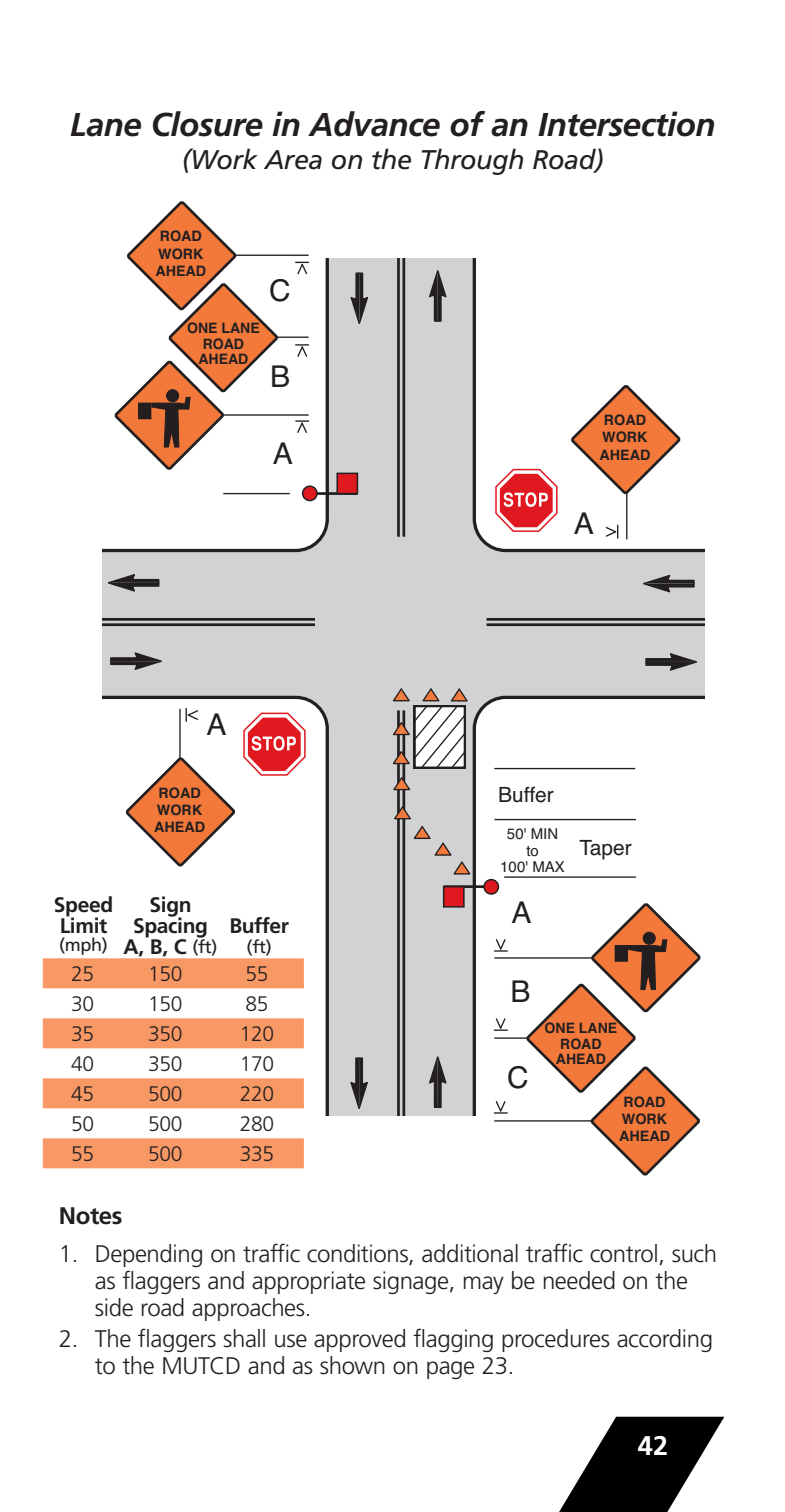
<style>
.page{position:relative;width:785px;height:1512px;background:#fff}
.page>*{position:absolute;margin:0;border:0;box-sizing:border-box;transform-origin:0 0}
.t1{font:italic 700 33px "Frutiger";letter-spacing:-.015em;color:#231f20}
.t2{font:30px "Helvetica";color:#231f20}
.t3{font:italic 27px "Frutiger";letter-spacing:-.015em;color:#231f20}
.t4{font:700 27px "Frutiger";color:#fff}
.t5{font:300 24px/27px "Frutiger";letter-spacing:-.015em;color:#231f20}
.t6{font:700 24px "Frutiger";letter-spacing:-.015em;color:#231f20}
.t7{font:300 21px "Frutiger";letter-spacing:-.015em;color:#231f20}
.t8{font:700 21px/21px "Frutiger";letter-spacing:-.015em;color:#231f20;text-align:center}
.t9{font:21px "Helvetica";color:#231f20}
.t10{font:18px "Frutiger";color:#231f20}
.t11{font:15px/16.5px "Helvetica";color:#231f20;text-align:center}
.t12{font:700 14.4px/17.1px "Helvetica";color:#231f20;text-align:center}
.s1{font-weight:700;font-size:21px}
</style>
<div class="page">
<svg style="left:559px;top:1417px;width:165px;height:95px"></svg>
<svg style="left:102px;top:254px;width:602px;height:869px"></svg>
<hr style="left:397px;top:255px;width:2px;height:282px;background:#231f20">
<hr style="left:402px;top:255px;width:3px;height:282px;background:#231f20">
<hr style="left:397px;top:710px;width:2px;height:410px;background:#231f20">
<hr style="left:402px;top:710px;width:3px;height:410px;background:#231f20">
<hr style="left:98px;top:618px;width:217px;height:3px;background:#231f20">
<hr style="left:98px;top:623px;width:217px;height:3px;background:#231f20">
<hr style="left:486px;top:618px;width:223px;height:3px;background:#231f20">
<hr style="left:486px;top:623px;width:223px;height:3px;background:#231f20">
<svg style="left:128px;top:202px;width:107px;height:107px;fill:#f3793b"></svg>
<div style="left:127px;top:201px;width:109px;height:110px;border:3px solid #231f20;border-radius:52px"></div>
<hr style="left:234px;top:255px;width:74px;height:1px;background:#231f20">
<svg style="left:170px;top:284px;width:106px;height:107px;fill:#f3793b"></svg>
<div style="left:168px;top:283px;width:110px;height:110px;border:3px solid #231f20;border-radius:52px"></div>
<hr style="left:276px;top:337px;width:32px;height:1px;background:#231f20">
<svg style="left:391px;top:776px;width:21px;height:15px"></svg>
<svg style="left:392px;top:805px;width:80px;height:70px;background:#c0bbba"></svg>
<svg style="left:604px;top:525px;width:14px;height:13px"></svg>
<svg style="left:185px;top:708px;width:14px;height:13px"></svg>
<svg style="left:295px;top:344px;width:13px;height:14px"></svg>
<svg style="left:295px;top:262px;width:13px;height:13px"></svg>
<svg style="left:591px;top:1068px;width:107px;height:106px;fill:#f3793b"></svg>
<div style="left:590px;top:1066px;width:109px;height:110px;border:3px solid #231f20;border-radius:52px"></div>
<svg style="left:127px;top:759px;width:107px;height:106px;fill:#f3793b"></svg>
<div style="left:125px;top:757px;width:110px;height:110px;border:3px solid #231f20;border-radius:52px"></div>
<svg style="left:572px;top:386px;width:106px;height:107px;fill:#f3793b"></svg>
<div style="left:570px;top:385px;width:110px;height:109px;border:3px solid #231f20;border-radius:52px"></div>
<hr style="left:494px;top:1120px;width:97px;height:2px;background:#231f20">
<svg style="left:494px;top:1100px;width:13px;height:14px"></svg>
<svg style="left:348px;top:1057px;width:21px;height:53px"></svg>
<svg style="left:427px;top:1055px;width:21px;height:54px"></svg>
<svg style="left:427px;top:269px;width:21px;height:53px"></svg>
<svg style="left:349px;top:272px;width:20px;height:53px"></svg>
<svg style="left:107px;top:573px;width:53px;height:20px"></svg>
<svg style="left:109px;top:651px;width:54px;height:20px"></svg>
<svg style="left:641px;top:573px;width:54px;height:21px"></svg>
<svg style="left:644px;top:652px;width:53px;height:20px"></svg>
<div style="left:302px;top:486px;width:15px;height:15px;background:#e01921;border-radius:50%"></div>
<div style="left:302px;top:485px;width:15px;height:16px;border:2px solid #231f20;border-radius:50%"></div>
<hr style="left:317px;top:492px;width:40px;height:3px;background:#231f20">
<div style="left:484px;top:880px;width:14px;height:14px;background:#e01921;border-radius:50%"></div>
<div style="left:483px;top:879px;width:16px;height:16px;border:2px solid #231f20;border-radius:50%"></div>
<hr style="left:443px;top:885px;width:41px;height:3px;background:#231f20">
<div style="left:443px;top:887px;width:20px;height:20px;background:#e01921"></div>
<div style="left:442px;top:886px;width:22px;height:22px;border:2px solid #231f20"></div>
<svg style="left:494px;top:938px;width:13px;height:14px"></svg>
<svg style="left:592px;top:904px;width:107px;height:107px;fill:#f3793b"></svg>
<div style="left:590px;top:903px;width:110px;height:110px;border:3px solid #231f20;border-radius:52px"></div>
<hr style="left:494px;top:957px;width:98px;height:2px;background:#231f20">
<svg style="left:628px;top:940px;width:38px;height:50px;background:#9a522f"></svg>
<div style="left:614px;top:946px;width:13px;height:15px;background:#231f20"></div>
<div style="left:614px;top:945px;width:13px;height:16px;border:1px solid #231f20"></div>
<div style="left:642px;top:932px;width:13px;height:12px;background:#231f20;border-radius:50%"></div>
<div style="left:642px;top:932px;width:13px;height:12px;border:1px solid #231f20;border-radius:50%"></div>
<svg style="left:295px;top:420px;width:13px;height:14px"></svg>
<svg style="left:116px;top:362px;width:107px;height:107px"></svg>
<div style="left:114px;top:360px;width:110px;height:110px;border:3px solid #231f20;border-radius:52px"></div>
<hr style="left:222px;top:414px;width:86px;height:2px;background:#231f20">
<hr style="left:223px;top:493px;width:66px;height:1px;background:#231f20">
<svg style="left:152px;top:397px;width:38px;height:50px;background:#9b522f"></svg>
<div style="left:138px;top:403px;width:13px;height:16px;background:#231f20"></div>
<div style="left:166px;top:390px;width:12px;height:12px;background:#231f20;border-radius:50%"></div>
<div style="left:166px;top:390px;width:13px;height:12px;border:1px solid #231f20;border-radius:50%"></div>
<hr style="left:494px;top:768px;width:140px;height:1px;background:#231f20">
<hr style="left:494px;top:819px;width:141px;height:1px;background:#231f20">
<hr style="left:504px;top:876px;width:131px;height:2px;background:#231f20">
<div style="left:337px;top:473px;width:20px;height:21px;background:#e01921"></div>
<div style="left:336px;top:473px;width:22px;height:21px;border:2px solid #231f20"></div>
<svg style="left:527px;top:985px;width:107px;height:107px;fill:#f3793b"></svg>
<div style="left:526px;top:983px;width:109px;height:110px;border:3px solid #231f20;border-radius:52px"></div>
<hr style="left:494px;top:1037px;width:33px;height:2px;background:#231f20">
<svg style="left:494px;top:1017px;width:13px;height:14px"></svg>
<svg style="left:242px;top:711px;width:64px;height:65px"></svg>
<svg style="left:494px;top:467px;width:64px;height:66px"></svg>
<svg style="left:390px;top:687px;width:79px;height:82px"></svg>
<div style="left:318px;top:249px;width:182px;height:9px;background:#fff"></div>
<div style="left:92px;top:541px;width:10px;height:165px;background:#fff"></div>
<div style="left:303px;top:1117px;width:183px;height:9px;background:#fff"></div>
<div style="left:704px;top:543px;width:11px;height:166px;background:#fff"></div>
<div style="left:33px;top:890px;width:271px;height:285px;background:#fff"></div>
<div style="left:43px;top:958px;width:261px;height:30px;background:#f89865"></div>
<div style="left:43px;top:1018px;width:261px;height:30px;background:#f89865"></div>
<div style="left:43px;top:1078px;width:261px;height:30px;background:#f89865"></div>
<div style="left:43px;top:1138px;width:261px;height:30px;background:#f89865"></div>
<h1 class="t1" style="left:70px;top:111px;width:646px">Lane Closure in Advance of an Intersection</h1>
<p class="t3" style="left:182px;top:148px;width:423px">(Work Area on the Through Road)</p>
<p class="t12" style="left:155px;top:227px;width:52px">ROAD<br>WORK<br>AHEAD</p>
<p class="t12" style="left:187px;top:320px;width:74px;line-height:15.3px">ONE LANE<br>ROAD<br>AHEAD</p>
<p class="t2" style="left:269px;top:265px;width:23px">C</p>
<p class="t2" style="left:270px;top:351px;width:22px">B</p>
<p class="t2" style="left:273px;top:428px;width:22px">A</p>
<p class="t2" style="left:206px;top:699px;width:22px">A</p>
<p class="t12" style="left:154px;top:783px;width:52px">ROAD<br>WORK<br>AHEAD</p>
<p class="t8" style="left:54px;top:895px;width:61px">Speed</p>
<p class="t8" style="left:60px;top:895px;width:231px">Sign<br>Limit Spacing Buffer</p>
<p class="t10" style="left:59px;top:937px;width:160px">(mph) <span class="s1">A, B, C</span> (ft)</p>
<p class="t10" style="left:246px;top:939px;width:27px">(ft)</p>
<p class="t7" style="left:71px;top:965px;width:24px">25</p>
<p class="t7" style="left:148px;top:965px;width:36px">150</p>
<p class="t7" style="left:245px;top:965px;width:24px">55</p>
<p class="t7" style="left:71px;top:995px;width:24px">30</p>
<p class="t7" style="left:148px;top:995px;width:36px">150</p>
<p class="t7" style="left:245px;top:995px;width:24px">85</p>
<p class="t7" style="left:71px;top:1025px;width:24px">35</p>
<p class="t7" style="left:148px;top:1025px;width:36px">350</p>
<p class="t7" style="left:240px;top:1025px;width:36px">120</p>
<p class="t7" style="left:71px;top:1055px;width:24px">40</p>
<p class="t7" style="left:148px;top:1055px;width:36px">350</p>
<p class="t7" style="left:240px;top:1055px;width:36px">170</p>
<p class="t7" style="left:71px;top:1085px;width:24px">45</p>
<p class="t7" style="left:148px;top:1085px;width:36px">500</p>
<p class="t7" style="left:240px;top:1085px;width:36px">220</p>
<p class="t7" style="left:71px;top:1115px;width:24px">50</p>
<p class="t7" style="left:148px;top:1115px;width:36px">500</p>
<p class="t7" style="left:240px;top:1115px;width:36px">280</p>
<p class="t7" style="left:71px;top:1145px;width:24px">55</p>
<p class="t7" style="left:148px;top:1145px;width:36px">500</p>
<p class="t7" style="left:240px;top:1145px;width:36px">335</p>
<p class="t12" style="left:599px;top:411px;width:52px">ROAD<br>WORK<br>AHEAD</p>
<p class="t2" style="left:573px;top:498px;width:22px">A</p>
<p class="t9" style="left:498px;top:777px;width:57px">Buffer</p>
<p class="t11" style="left:500px;top:825px;width:66px">50' MIN to<br>100' MAX</p>
<p class="t9" style="left:579px;top:829px;width:54px">Taper</p>
<p class="t2" style="left:511px;top:887px;width:22px">A</p>
<p class="t2" style="left:510px;top:966px;width:22px">B</p>
<p class="t2" style="left:507px;top:1052px;width:23px">C</p>
<p class="t12" style="left:544px;top:1020px;width:74px;line-height:15.3px">ONE LANE<br>ROAD<br>AHEAD</p>
<p class="t12" style="left:618px;top:1092px;width:52px">ROAD<br>WORK<br>AHEAD</p>
<p class="t6" style="left:59px;top:1206px;width:65px">Notes</p>
<p class="t5" style="left:95px;top:1242px;width:623px;text-indent:-36px">1. Depending on traffic conditions, additional traffic control, such as flaggers and appropriate signage, may be needed on the side road approaches.</p>
<p class="t5" style="left:95px;top:1327px;width:619px;text-indent:-36px">2. The flaggers shall use approved flagging procedures according to the MUTCD and as shown on page 23.</p>
<p class="t4" style="left:637px;top:1435px;width:32px">42</p>
</div>
